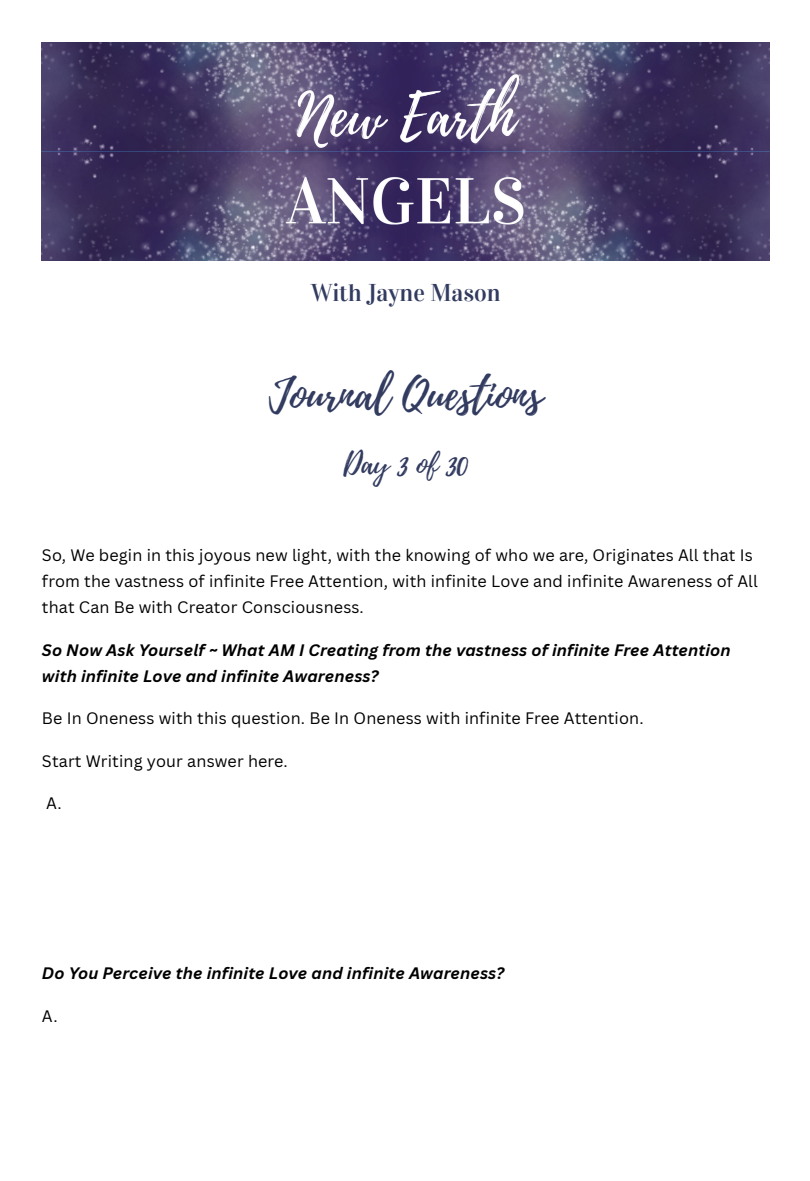
<style>
.page{position:relative;width:810px;height:1181px;background:#fff}
.page>*{position:absolute;margin:0;border:0;box-sizing:border-box;transform-origin:0 0}
.t1{font:44.4px "Playlist Script";color:#323b60}
.t2{font:29.7px "Playlist Script";color:#323b60}
.t3{font:24.3px "Vidaloka";color:#323b60}
.t4{font:16.2px/26.2px "Canva Sans";letter-spacing:.01em;color:#000}
.t5{font:italic 700 16.2px/26.2px "Canva Sans";letter-spacing:.01em;color:#000}
</style>
<div class="page">
<img style="left:42px;top:42px;width:728px;height:218px">
<img style="left:162px;top:42px;width:487px;height:218px">
<p class="t3" style="left:311px;top:278px;width:192px">With Jayne Mason</p>
<p class="t1" style="left:269px;top:362px;width:275px">Journal Questions</p>
<p class="t2" style="left:343px;top:442px;width:126px">Day 3 of 30</p>
<p class="t4" style="left:42px;top:541px;width:717px">So, We begin in this joyous new light, with the knowing of who we are, Originates All that Is from the vastness of infinite Free Attention, with infinite Love and infinite Awareness of All that Can Be with Creator Consciousness.</p>
<p class="t5" style="left:42px;top:636px;width:690px">So Now Ask Yourself ~ What AM I Creating from the vastness of infinite Free Attention with infinite Love and infinite Awareness?</p>
<p class="t4" style="left:42px;top:705px;width:603px">Be In Oneness with this question. Be In Oneness with infinite Free Attention.</p>
<p class="t4" style="left:42px;top:747px;width:247px">Start Writing your answer here.</p>
<p class="t4" style="left:46px;top:789px;width:17px">A.</p>
<p class="t5" style="left:42px;top:959px;width:464px">Do You Perceive the infinite Love and infinite Awareness?</p>
<p class="t4" style="left:42px;top:1002px;width:17px">A.</p>
</div>
